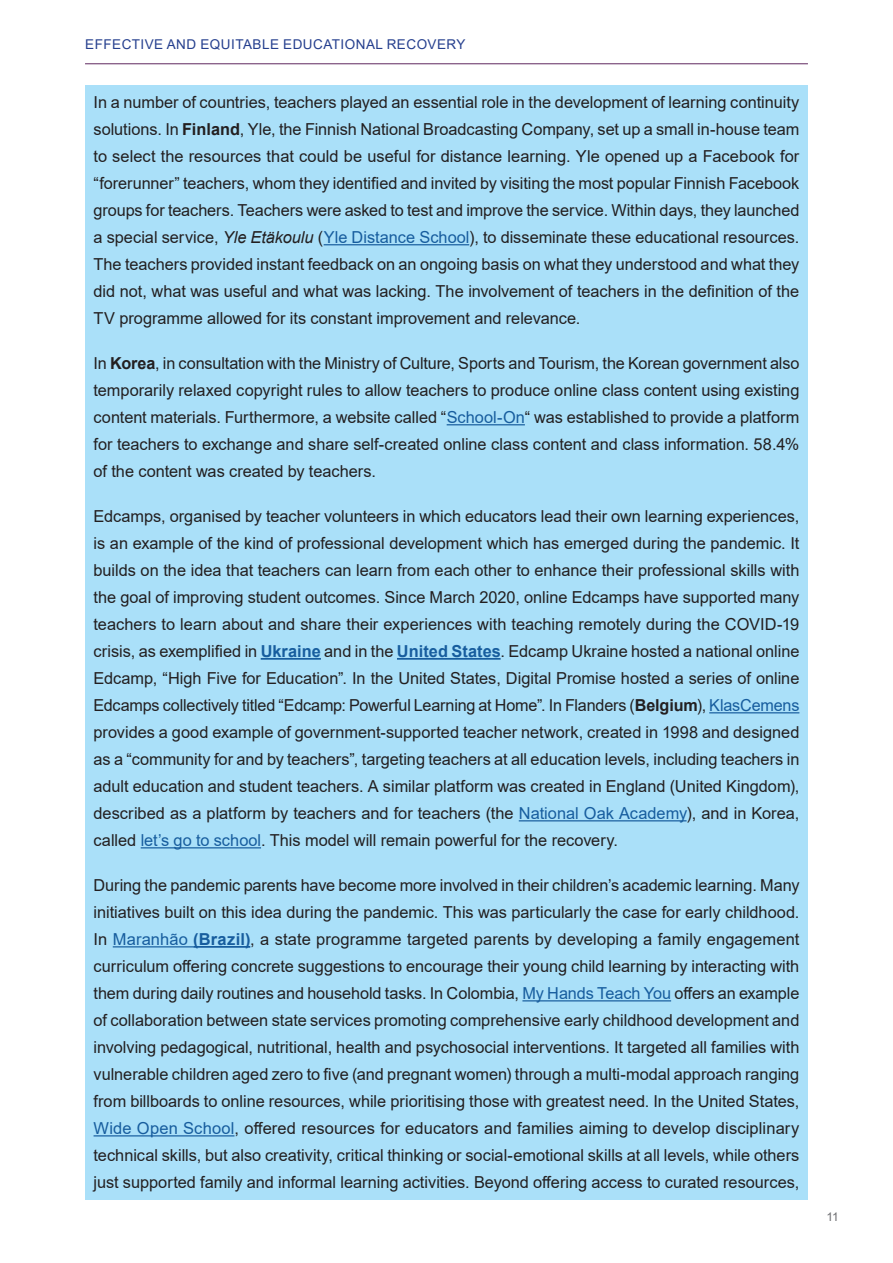
<style>
.page{position:relative;width:893px;height:1263px;background:#fff}
.page>*{position:absolute;margin:0;border:0;box-sizing:border-box;transform-origin:0 0}
.Box_heading{font:16.5px/27px "Arial";color:#231f20;text-align:justify}
.roulette{font:13.5px "Arial";letter-spacing:.035em;color:#253f8e}
.t1{font:12px "Arial";color:#6c6d70}
.s1{font-weight:700}
.s2{font-style:italic}
.s3{color:#175d9e}
.s4{font-weight:700;color:#175d9e}
</style>
<div class="page">
<hr style="left:85px;top:63px;width:723px;height:1px;background:#5f2860">
<div style="left:85px;top:85px;width:723px;height:1114px;background:#aae0f9"></div>
<hr style="left:324px;top:244px;width:145px;height:1px;background:#175d9e">
<hr style="left:447px;top:424px;width:78px;height:1px;background:#175d9e">
<hr style="left:261px;top:658px;width:60px;height:2px;background:#175d9e">
<hr style="left:397px;top:658px;width:104px;height:2px;background:#175d9e">
<hr style="left:709px;top:712px;width:90px;height:1px;background:#175d9e">
<hr style="left:519px;top:820px;width:168px;height:1px;background:#175d9e">
<hr style="left:141px;top:847px;width:120px;height:1px;background:#175d9e">
<hr style="left:113px;top:946px;width:80px;height:1px;background:#175d9e">
<hr style="left:193px;top:946px;width:57px;height:2px;background:#175d9e">
<hr style="left:522px;top:1000px;width:149px;height:1px;background:#175d9e">
<hr style="left:94px;top:1135px;width:140px;height:1px;background:#175d9e">
<p class="roulette" style="left:85px;top:35px;width:382px">EFFECTIVE AND EQUITABLE EDUCATIONAL RECOVERY</p>
<p class="Box_heading" style="left:94px;top:89px;width:707px">In a number of countries, teachers played an essential role in the development of learning continuity solutions. In <span class="s1">Finland</span>, Yle, the Finnish National Broadcasting Company, set up a small in-house team to select the resources that could be useful for distance learning. Yle opened up a Facebook for “forerunner” teachers, whom they identified and invited by visiting the most popular Finnish Facebook groups for teachers. Teachers were asked to test and improve the service. Within days, they launched a special service, <span class="s2">Yle Etäkoulu</span> (<span class="s3">Yle Distance School</span>), to disseminate these educational resources.<br>The teachers provided instant feedback on an ongoing basis on what they understood and what they did not, what was useful and what was lacking. The involvement of teachers in the definition of the TV programme allowed for its constant improvement and relevance.</p>
<p class="Box_heading" style="left:94px;top:350px;width:707px">In <span class="s1">Korea</span>, in consultation with the Ministry of Culture, Sports and Tourism, the Korean government also temporarily relaxed copyright rules to allow teachers to produce online class content using existing content materials. Furthermore, a website called “<span class="s3">School-On</span>“ was established to provide a platform for teachers to exchange and share self-created online class content and class information. 58.4% of the content was created by teachers.</p>
<p class="Box_heading" style="left:94px;top:503px;width:707px">Edcamps, organised by teacher volunteers in which educators lead their own learning experiences, is an example of the kind of professional development which has emerged during the pandemic. It builds on the idea that teachers can learn from each other to enhance their professional skills with the goal of improving student outcomes. Since March 2020, online Edcamps have supported many teachers to learn about and share their experiences with teaching remotely during the COVID-19 crisis, as exemplified in <span class="s4">Ukraine</span> and in the <span class="s4">United States</span>. Edcamp Ukraine hosted a national online Edcamp, “High Five for Education”. In the United States, Digital Promise hosted a series of online Edcamps collectively titled “Edcamp: Powerful Learning at Home”. In Flanders (<span class="s1">Belgium</span>), <span class="s3">KlasCemens </span>provides a good example of government-supported teacher network, created in 1998 and designed as a “community for and by teachers”, targeting teachers at all education levels, including teachers in adult education and student teachers. A similar platform was created in England (United Kingdom), described as a platform by teachers and for teachers (the <span class="s3">National Oak Academy</span>), and in Korea, called <span class="s3">let’s go to school</span>. This model will remain powerful for the recovery.</p>
<p class="Box_heading" style="left:94px;top:872px;width:707px">During the pandemic parents have become more involved in their children’s academic learning. Many initiatives built on this idea during the pandemic. This was particularly the case for early childhood.<br>In <span class="s3">Maranhão</span> <span class="s4">(Brazil)</span>, a state programme targeted parents by developing a family engagement curriculum offering concrete suggestions to encourage their young child learning by interacting with them during daily routines and household tasks. In Colombia, <span class="s3">My Hands Teach You</span> offers an example of collaboration between state services promoting comprehensive early childhood development and involving pedagogical, nutritional, health and psychosocial interventions. It targeted all families with vulnerable children aged zero to five (and pregnant women) through a multi-modal approach ranging from billboards to online resources, while prioritising those with greatest need. In the United States, <span class="s3">Wide Open School</span>, offered resources for educators and families aiming to develop disciplinary technical skills, but also creativity, critical thinking or social-emotional skills at all levels, while others just supported family and informal learning activities. Beyond offering access to curated resources,</p>
<p class="t1" style="left:826px;top:1208px;width:14px">11</p>
</div>
